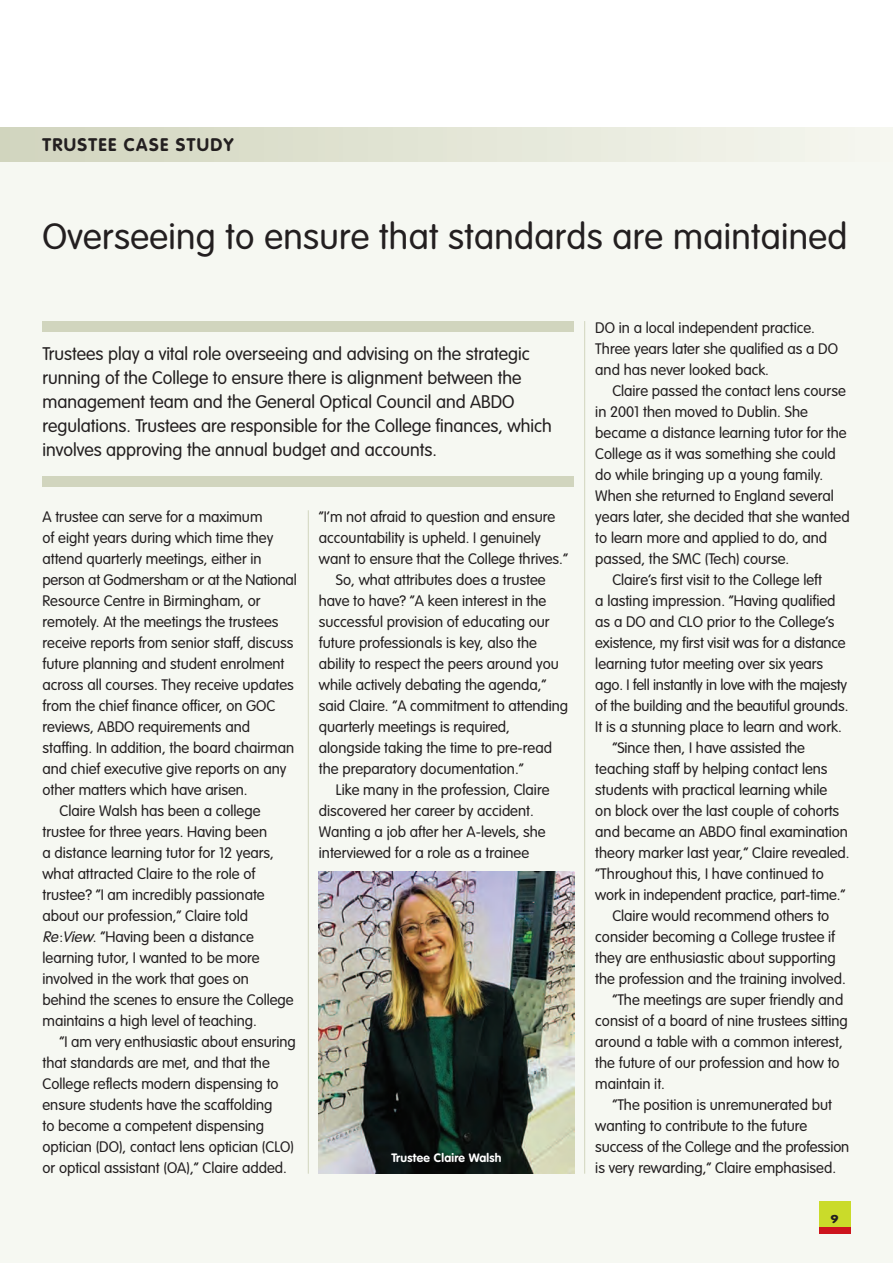
<style>
.page{position:relative;width:893px;height:1263px;background:#fff}
.page>*{position:absolute;margin:0;border:0;box-sizing:border-box;transform-origin:0 0}
.t1{font:300 36px "VAG Rounded";letter-spacing:.01em;color:#231f20}
.t2{font:300 18px/24px "VAG Rounded";color:#231f20}
.t3{font:700 18px "VAG Rounded";letter-spacing:.075em;color:#231f20}
.t4{font:300 15px/21px "VAG Rounded";color:#231f20}
.t5{font:700 12px "VAG Rounded";letter-spacing:.025em;color:#fff}
.t6{font:900 11.25px "VAG Rounded";color:#231f20;scale:1.25 1}
.s1{font-style:italic}
</style>
<div class="page">
<div style="left:0;top:128px;width:893px;height:1135px;background:#f6f8f2"></div>
<img style="left:319px;top:872px;width:255px;height:302px">
<hr style="left:308px;top:510px;width:1px;height:664px;background:#d1d5be">
<hr style="left:584px;top:321px;width:1px;height:853px;background:#d1d5be">
<div style="left:43px;top:321px;width:531px;height:11px;background:#d1d5be"></div>
<div style="left:43px;top:476px;width:531px;height:11px;background:#d1d5be"></div>
<div style="left:0;top:128px;width:893px;height:34px;background:linear-gradient(to right,#d1d4bd,#f6f7f0)"></div>
<div style="left:819px;top:1201px;width:31px;height:32px;background:#cadb2a"></div>
<div style="left:819px;top:1227px;width:31px;height:6px;background:#cd151d"></div>
<p class="t3" style="left:43px;top:137px;width:192px">TRUSTEE CASE STUDY</p>
<h1 class="t1" style="left:43px;top:221px;width:806px">Overseeing to ensure that standards are maintained</h1>
<p class="t2" style="left:43px;top:343px;width:511px">Trustees play a vital role overseeing and advising on the strategic running of the College to ensure there is alignment between the management team and the General Optical Council and ABDO regulations. Trustees are responsible for the College finances, which involves approving the annual budget and accounts.</p>
<p class="t4" style="left:43px;top:507px;width:222px">A trustee can serve for a maximum</p>
<p class="t4" style="left:43px;top:528px;width:232px">of eight years during which time they</p>
<p class="t4" style="left:43px;top:549px;width:221px">attend quarterly meetings, either in</p>
<p class="t4" style="left:43px;top:570px;width:256px">person at Godmersham or at the National</p>
<p class="t4" style="left:43px;top:591px;width:219px">Resource Centre in Birmingham, or</p>
<p class="t4" style="left:43px;top:612px;width:237px">remotely. At the meetings the trustees</p>
<p class="t4" style="left:43px;top:633px;width:253px">receive reports from senior staff, discuss</p>
<p class="t4" style="left:43px;top:654px;width:243px">future planning and student enrolment</p>
<p class="t4" style="left:43px;top:675px;width:253px">across all courses. They receive updates</p>
<p class="t4" style="left:43px;top:696px;width:234px">from the chief finance officer, on GOC</p>
<p class="t4" style="left:43px;top:717px;width:209px">reviews, ABDO requirements and</p>
<p class="t4" style="left:43px;top:738px;width:253px">staffing. In addition, the board chairman</p>
<p class="t4" style="left:43px;top:759px;width:245px">and chief executive give reports on any</p>
<p class="t4" style="left:43px;top:780px;width:207px">other matters which have arisen.</p>
<p class="t4" style="left:60px;top:801px;width:202px">Claire Walsh has been a college</p>
<p class="t4" style="left:43px;top:822px;width:226px">trustee for three years. Having been</p>
<p class="t4" style="left:43px;top:843px;width:233px">a distance learning tutor for 12 years,</p>
<p class="t4" style="left:43px;top:864px;width:214px">what attracted Claire to the role of</p>
<p class="t4" style="left:43px;top:885px;width:224px">trustee? “I am incredibly passionate</p>
<p class="t4" style="left:43px;top:906px;width:207px">about our profession,” Claire told</p>
<p class="t4" style="left:43px;top:927px;width:213px"><span class="s1">Re</span>:<span class="s1">View</span>. “Having been a distance</p>
<p class="t4" style="left:43px;top:948px;width:219px">learning tutor, I wanted to be more</p>
<p class="t4" style="left:43px;top:969px;width:208px">involved in the work that goes on</p>
<p class="t4" style="left:43px;top:990px;width:253px">behind the scenes to ensure the College</p>
<p class="t4" style="left:43px;top:1011px;width:216px">maintains a high level of teaching.</p>
<p class="t4" style="left:60px;top:1032px;width:238px">“I am very enthusiastic about ensuring</p>
<p class="t4" style="left:43px;top:1053px;width:229px">that standards are met, and that the</p>
<p class="t4" style="left:43px;top:1074px;width:238px">College reflects modern dispensing to</p>
<p class="t4" style="left:43px;top:1095px;width:231px">ensure students have the scaffolding</p>
<p class="t4" style="left:43px;top:1116px;width:223px">to become a competent dispensing</p>
<p class="t4" style="left:43px;top:1137px;width:253px">optician (DO), contact lens optician (CLO)</p>
<p class="t4" style="left:43px;top:1158px;width:246px">or optical assistant (OA),” Claire added.</p>
<p class="t4" style="left:319px;top:507px;width:238px">“I’m not afraid to question and ensure</p>
<p class="t4" style="left:319px;top:528px;width:223px">accountability is upheld. I genuinely</p>
<p class="t4" style="left:319px;top:549px;width:251px">want to ensure that the College thrives.”</p>
<p class="t4" style="left:336px;top:570px;width:211px">So, what attributes does a trustee</p>
<p class="t4" style="left:319px;top:591px;width:229px">have to have? “A keen interest in the</p>
<p class="t4" style="left:319px;top:612px;width:232px">successful provision of educating our</p>
<p class="t4" style="left:319px;top:633px;width:220px">future professionals is key, also the</p>
<p class="t4" style="left:319px;top:654px;width:241px">ability to respect the peers around you</p>
<p class="t4" style="left:319px;top:675px;width:229px">while actively debating the agenda,”</p>
<p class="t4" style="left:319px;top:696px;width:251px">said Claire. “A commitment to attending</p>
<p class="t4" style="left:319px;top:717px;width:193px">quarterly meetings is required,</p>
<p class="t4" style="left:319px;top:738px;width:235px">alongside taking the time to pre-read</p>
<p class="t4" style="left:319px;top:759px;width:206px">the preparatory documentation.”</p>
<p class="t4" style="left:336px;top:780px;width:215px">Like many in the profession, Claire</p>
<p class="t4" style="left:319px;top:801px;width:216px">discovered her career by accident.</p>
<p class="t4" style="left:319px;top:822px;width:228px">Wanting a job after her A-levels, she</p>
<p class="t4" style="left:319px;top:843px;width:212px">interviewed for a role as a trainee</p>
<p class="t5" style="left:391px;top:1152px;width:112px">Trustee Claire Walsh</p>
<p class="t4" style="left:595px;top:318px;width:244px">DO in a local independent practice.<br>Three years later she qualified as a DO and has never looked back.</p>
<p class="t4" style="left:612px;top:381px;width:235px">Claire passed the contact lens course</p>
<p class="t4" style="left:595px;top:402px;width:214px">in 2001 then moved to Dublin. She</p>
<p class="t4" style="left:595px;top:423px;width:253px">became a distance learning tutor for the</p>
<p class="t4" style="left:595px;top:444px;width:242px">College as it was something she could</p>
<p class="t4" style="left:595px;top:465px;width:229px">do while bringing up a young family.</p>
<p class="t4" style="left:595px;top:486px;width:240px">When she returned to England several</p>
<p class="t4" style="left:595px;top:507px;width:256px">years later, she decided that she wanted</p>
<p class="t4" style="left:595px;top:528px;width:233px">to learn more and applied to do, and</p>
<p class="t4" style="left:595px;top:549px;width:195px">passed, the SMC (Tech) course.</p>
<p class="t4" style="left:612px;top:570px;width:211px">Claire’s first visit to the College left</p>
<p class="t4" style="left:595px;top:591px;width:242px">a lasting impression. “Having qualified</p>
<p class="t4" style="left:595px;top:612px;width:241px">as a DO and CLO prior to the College’s</p>
<p class="t4" style="left:595px;top:633px;width:252px">existence, my first visit was for a distance</p>
<p class="t4" style="left:595px;top:654px;width:229px">learning tutor meeting over six years</p>
<p class="t4" style="left:595px;top:675px;width:253px">ago. I fell instantly in love with the majesty</p>
<p class="t4" style="left:595px;top:696px;width:255px">of the building and the beautiful grounds.</p>
<p class="t4" style="left:595px;top:717px;width:248px">It is a stunning place to learn and work.</p>
<p class="t4" style="left:612px;top:738px;width:194px">“Since then, I have assisted the</p>
<p class="t4" style="left:595px;top:759px;width:234px">teaching staff by helping contact lens</p>
<p class="t4" style="left:595px;top:780px;width:233px">students with practical learning while</p>
<p class="t4" style="left:595px;top:801px;width:245px">on block over the last couple of cohorts</p>
<p class="t4" style="left:595px;top:822px;width:254px">and became an ABDO final examination</p>
<p class="t4" style="left:595px;top:843px;width:256px">theory marker last year,” Claire revealed.</p>
<p class="t4" style="left:595px;top:864px;width:230px">“Throughout this, I have continued to</p>
<p class="t4" style="left:595px;top:885px;width:252px">work in independent practice, part-time.”</p>
<p class="t4" style="left:612px;top:906px;width:218px">Claire would recommend others to</p>
<p class="t4" style="left:595px;top:927px;width:241px">consider becoming a College trustee if</p>
<p class="t4" style="left:595px;top:948px;width:242px">they are enthusiastic about supporting</p>
<p class="t4" style="left:595px;top:969px;width:252px">the profession and the training involved.</p>
<p class="t4" style="left:612px;top:990px;width:232px">“The meetings are super friendly and</p>
<p class="t4" style="left:595px;top:1011px;width:254px">consist of a board of nine trustees sitting</p>
<p class="t4" style="left:595px;top:1032px;width:249px">around a table with a common interest,</p>
<p class="t4" style="left:595px;top:1053px;width:246px">the future of our profession and how to</p>
<p class="t4" style="left:595px;top:1074px;width:71px">maintain it.</p>
<p class="t4" style="left:612px;top:1095px;width:221px">“The position is unremunerated but</p>
<p class="t4" style="left:595px;top:1116px;width:214px">wanting to contribute to the future</p>
<p class="t4" style="left:595px;top:1137px;width:256px">success of the College and the profession</p>
<p class="t4" style="left:595px;top:1158px;width:242px">is very rewarding,” Claire emphasised.</p>
<p class="t6" style="left:831px;top:1214px;width:8px">9</p>
</div>
